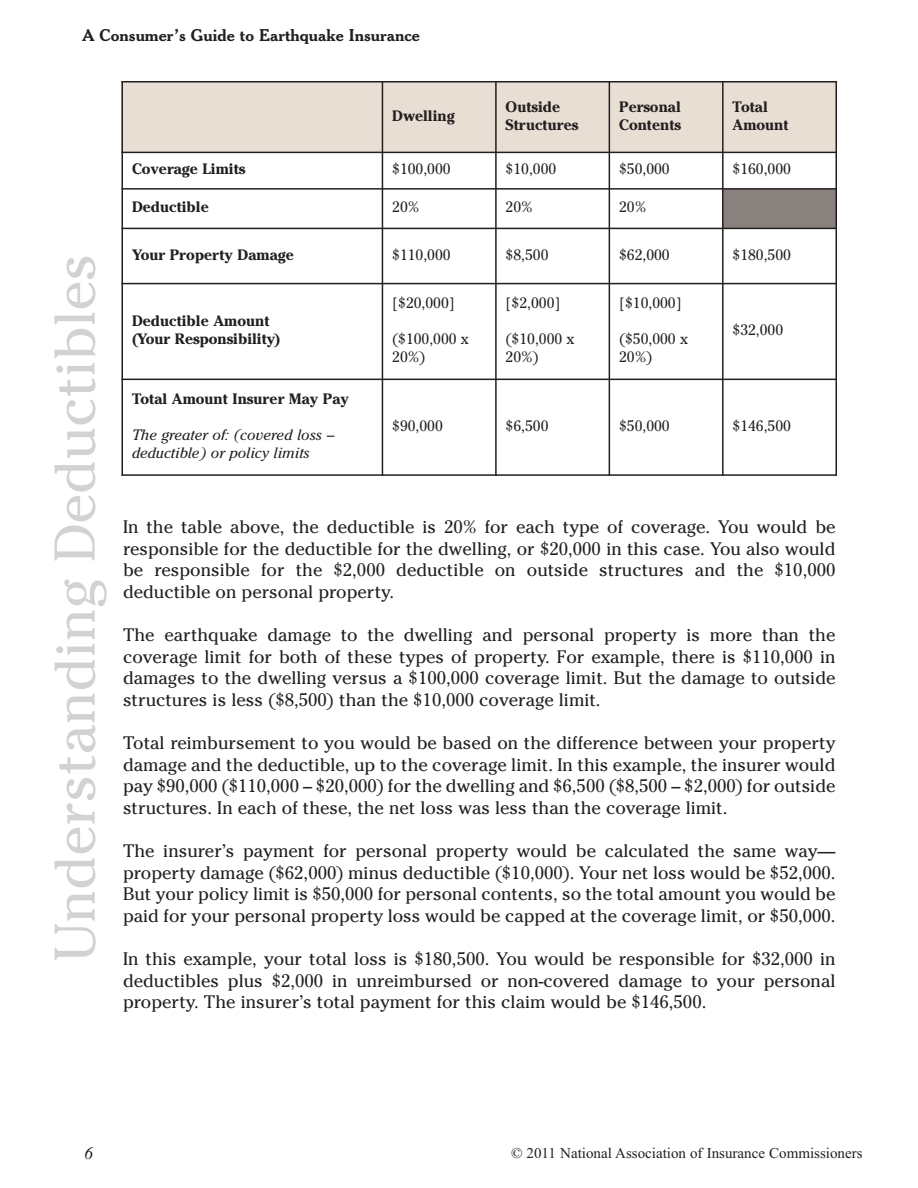
<style>
.page{position:relative;width:918px;height:1188px;background:#fff}
.page>*{position:absolute;margin:0;border:0;box-sizing:border-box;transform-origin:0 0}
.t1{font:57px "Cheltenham";color:#d1d2d4}
.t2{font:18px/21.6px "Cheltenham";color:#231f20;text-align:justify}
.t3{font:italic 18px "Times";color:#231f20}
.t4{font:700 16.5px "Cheltenham BT";color:#231f20}
.t5{font:15px/18px "Cheltenham";color:#231f20}
.t6{font:700 15px/18px "Cheltenham";color:#231f20}
.t7{font:italic 15px/18px "Cheltenham";color:#231f20}
.t8{font:15px "Times";color:#231f20}
</style>
<div class="page">
<div style="left:122px;top:81px;width:374px;height:71px;background:#e8ded3"></div>
<div style="left:496px;top:81px;width:113px;height:71px;background:#e8ded3"></div>
<div style="left:609px;top:81px;width:114px;height:71px;background:#e8ded3"></div>
<div style="left:723px;top:81px;width:114px;height:71px;background:#e8ded3"></div>
<div style="left:723px;top:189px;width:114px;height:39px;background:#88817e"></div>
<hr style="left:122px;top:81px;width:1px;height:395px;background:#231f20">
<hr style="left:382px;top:81px;width:1px;height:395px;background:#231f20">
<hr style="left:495px;top:81px;width:2px;height:395px;background:#231f20">
<hr style="left:609px;top:81px;width:1px;height:395px;background:#231f20">
<hr style="left:722px;top:81px;width:2px;height:395px;background:#231f20">
<hr style="left:836px;top:81px;width:1px;height:395px;background:#231f20">
<hr style="left:122px;top:81px;width:715px;height:1px;background:#231f20">
<hr style="left:122px;top:152px;width:715px;height:1px;background:#231f20">
<hr style="left:122px;top:188px;width:715px;height:2px;background:#231f20">
<hr style="left:122px;top:228px;width:715px;height:1px;background:#231f20">
<hr style="left:122px;top:283px;width:715px;height:1px;background:#231f20">
<hr style="left:122px;top:379px;width:715px;height:1px;background:#231f20">
<hr style="left:122px;top:474px;width:715px;height:2px;background:#231f20">
<p class="t4" style="left:82px;top:29px;width:339px">A Consumer’s Guide to Earthquake Insurance</p>
<h1 class="t1" style="left:54px;top:962px;width:710px;rotate:-90deg">Understanding Deductibles</h1>
<p class="t6" style="left:392px;top:108px;width:64px">Dwelling</p>
<p class="t6" style="left:506px;top:99px;width:74px">Outside<br>Structures</p>
<p class="t6" style="left:619px;top:99px;width:64px">Personal<br>Contents</p>
<p class="t6" style="left:733px;top:99px;width:58px">Total<br>Amount</p>
<p class="t6" style="left:132px;top:162px;width:115px">Coverage Limits</p>
<p class="t5" style="left:392px;top:162px;width:60px">$100,000</p>
<p class="t5" style="left:506px;top:162px;width:52px">$10,000</p>
<p class="t5" style="left:619px;top:162px;width:52px">$50,000</p>
<p class="t5" style="left:733px;top:162px;width:60px">$160,000</p>
<p class="t6" style="left:132px;top:200px;width:78px">Deductible</p>
<p class="t5" style="left:392px;top:200px;width:29px">20%</p>
<p class="t5" style="left:506px;top:200px;width:29px">20%</p>
<p class="t5" style="left:619px;top:200px;width:29px">20%</p>
<p class="t6" style="left:132px;top:247px;width:164px">Your Property Damage</p>
<p class="t5" style="left:392px;top:247px;width:60px">$110,000</p>
<p class="t5" style="left:506px;top:247px;width:44px">$8,500</p>
<p class="t5" style="left:619px;top:247px;width:52px">$62,000</p>
<p class="t5" style="left:733px;top:247px;width:60px">$180,500</p>
<p class="t6" style="left:132px;top:314px;width:150px">Deductible Amount (Your Responsibility)</p>
<p class="t6" style="left:132px;top:391px;width:218px">Total Amount Insurer May Pay</p>
<p class="t7" style="left:132px;top:427px;width:204px">The greater of: (covered loss – deductible) or policy limits</p>
<p class="t5" style="left:392px;top:296px;width:64px">[$20,000]</p>
<p class="t5" style="left:392px;top:332px;width:78px">($100,000 x<br>20%)</p>
<p class="t5" style="left:506px;top:296px;width:56px">[$2,000]</p>
<p class="t5" style="left:506px;top:332px;width:70px">($10,000 x<br>20%)</p>
<p class="t5" style="left:619px;top:296px;width:64px">[$10,000]</p>
<p class="t5" style="left:619px;top:332px;width:70px">($50,000 x<br>20%)</p>
<p class="t5" style="left:733px;top:323px;width:52px">$32,000</p>
<p class="t5" style="left:392px;top:418px;width:52px">$90,000</p>
<p class="t5" style="left:506px;top:418px;width:44px">$6,500</p>
<p class="t5" style="left:619px;top:418px;width:52px">$50,000</p>
<p class="t5" style="left:733px;top:418px;width:60px">$146,500</p>
<p class="t2" style="left:123px;top:518px;width:714px">In the table above, the deductible is 20% for each type of coverage. You would be responsible for the deductible for the dwelling, or $20,000 in this case. You also would be responsible for the $2,000 deductible on outside structures and the $10,000 deductible on personal property.</p>
<p class="t2" style="left:123px;top:626px;width:714px">The earthquake damage to the dwelling and personal property is more than the coverage limit for both of these types of property. For example, there is $110,000 in damages to the dwelling versus a $100,000 coverage limit. But the damage to outside structures is less ($8,500) than the $10,000 coverage limit.</p>
<p class="t2" style="left:123px;top:734px;width:714px">Total reimbursement to you would be based on the difference between your property damage and the deductible, up to the coverage limit. In this example, the insurer would pay $90,000 ($110,000 – $20,000) for the dwelling and $6,500 ($8,500 – $2,000) for outside structures. In each of these, the net loss was less than the coverage limit.</p>
<p class="t2" style="left:123px;top:842px;width:714px">The insurer’s payment for personal property would be calculated the same way— property damage ($62,000) minus deductible ($10,000). Your net loss would be $52,000.<br>But your policy limit is $50,000 for personal contents, so the total amount you would be paid for your personal property loss would be capped at the coverage limit, or $50,000.</p>
<p class="t2" style="left:123px;top:950px;width:714px">In this example, your total loss is $180,500. You would be responsible for $32,000 in deductibles plus $2,000 in unreimbursed or non-covered damage to your personal property. The insurer’s total payment for this claim would be $146,500.</p>
<p class="t3" style="left:84px;top:1146px;width:10px">6</p>
<p class="t8" style="left:511px;top:1147px;width:353px">© 2011 National Association of Insurance Commissioners</p>
</div>
